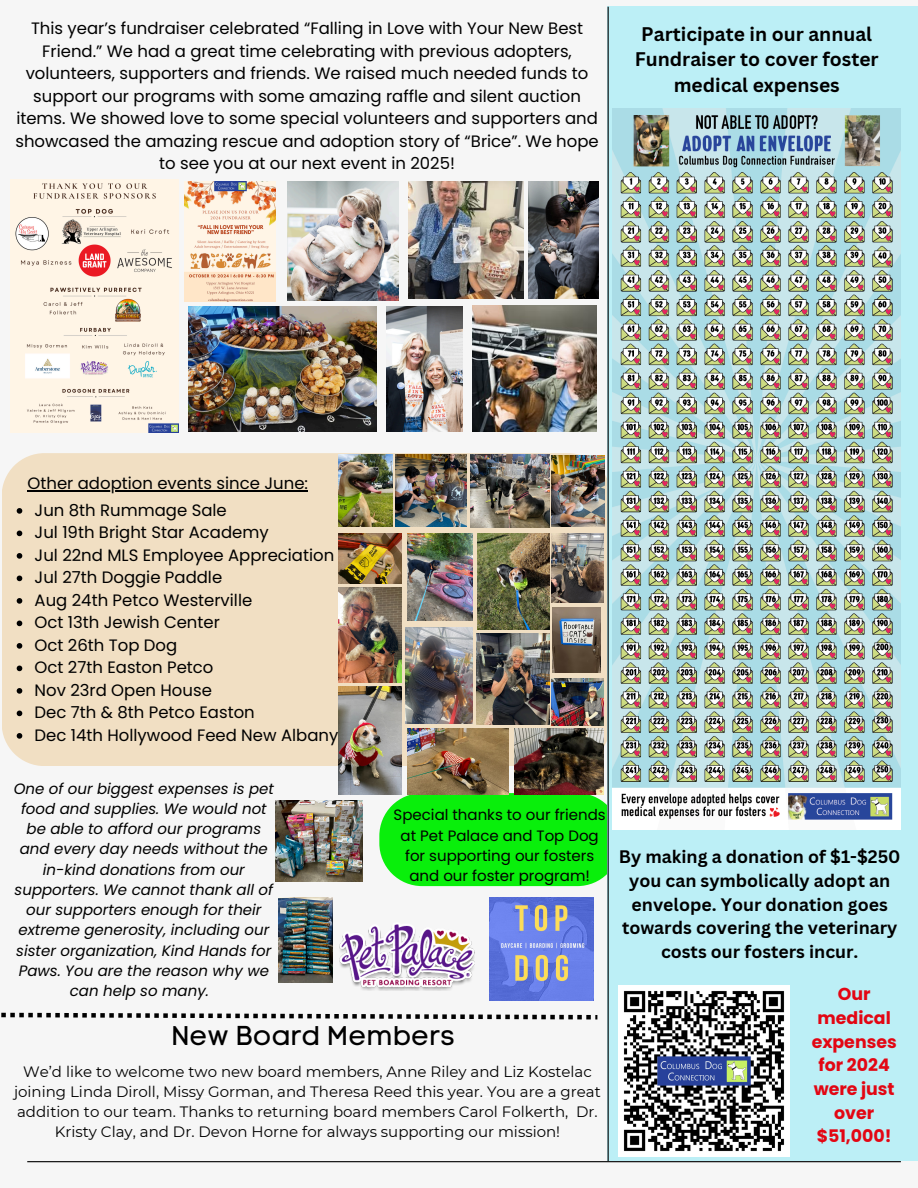
<style>
.page{position:relative;width:918px;height:1188px;background:#f6f6f6}
.page>*{position:absolute;margin:0;border:0;box-sizing:border-box;transform-origin:0 0}
.t1{font:27px "Code Pro Normal LC";color:#000}
.t2{font:700 19.2px/25.8px "Canva Sans";color:#000;text-align:center}
.t3{font:700 17.7px/23.7px "Canva Sans";color:#000;text-align:center}
.t4{font:700 17.4px/23.7px "Poppins";color:#e30613;text-align:center}
.t5{font:16.5px/22.5px "Poppins";color:#000;text-align:center}
.t6{font:italic 15px/20.2px "Poppins";color:#000;text-align:center}
.t7{font:15px/20.2px "Montserrat";color:#000;text-align:center}
.t8{font:15px/20.2px "Poppins";color:#000;text-align:center}
</style>
<div class="page">
<div style="left:2px;top:453px;width:605px;height:313px;background:#f1dfc3"></div>
<div style="left:379px;top:793px;width:228px;height:93px;background:#09ef0b"></div>
<div style="left:607px;top:7px;width:311px;height:1154px;background:#bceff6"></div>
<hr style="left:27px;top:1161px;width:874px;height:1px;background:#000">
<hr style="left:608px;top:7px;width:1px;height:1154px;background:#000">
<hr style="left:18px;top:1096px;width:585px;height:1px;background:#fff">
<img style="left:613px;top:109px;width:288px;height:721px">
<svg style="left:1px;top:1013px;width:596px;height:6px"></svg>
<img style="left:619px;top:985px;width:171px;height:171px">
<img style="left:184px;top:182px;width:92px;height:119px">
<img style="left:473px;top:306px;width:123px;height:126px">
<img style="left:287px;top:182px;width:112px;height:118px">
<img style="left:409px;top:182px;width:114px;height:117px">
<img style="left:386px;top:307px;width:77px;height:124px">
<img style="left:339px;top:924px;width:135px;height:67px">
<img style="left:490px;top:897px;width:103px;height:104px">
<img style="left:470px;top:454px;width:79px;height:73px">
<img style="left:339px;top:454px;width:54px;height:72px">
<img style="left:396px;top:454px;width:71px;height:72px">
<img style="left:339px;top:534px;width:63px;height:49px">
<img style="left:408px;top:534px;width:65px;height:87px">
<img style="left:339px;top:587px;width:63px;height:96px">
<img style="left:477px;top:534px;width:72px;height:96px">
<img style="left:406px;top:627px;width:66px;height:97px">
<img style="left:339px;top:686px;width:63px;height:108px">
<img style="left:552px;top:455px;width:53px;height:71px">
<img style="left:476px;top:633px;width:73px;height:91px">
<img style="left:552px;top:534px;width:52px;height:69px">
<img style="left:552px;top:608px;width:49px;height:64px">
<img style="left:552px;top:678px;width:52px;height:48px">
<img style="left:408px;top:728px;width:101px;height:66px">
<img style="left:514px;top:728px;width:89px;height:66px">
<img style="left:279px;top:897px;width:54px;height:86px">
<img style="left:10px;top:179px;width:169px;height:253px">
<img style="left:188px;top:307px;width:188px;height:125px">
<img style="left:529px;top:182px;width:69px;height:117px">
<img style="left:276px;top:801px;width:86px;height:81px">
<hr style="left:28px;top:490px;width:280px;height:1px;background:#000">
<svg style="left:17px;top:508px;width:5px;height:6px"></svg>
<svg style="left:17px;top:531px;width:5px;height:5px"></svg>
<svg style="left:17px;top:553px;width:5px;height:6px"></svg>
<svg style="left:17px;top:576px;width:5px;height:5px"></svg>
<svg style="left:17px;top:598px;width:5px;height:6px"></svg>
<svg style="left:17px;top:621px;width:5px;height:5px"></svg>
<svg style="left:17px;top:643px;width:5px;height:6px"></svg>
<svg style="left:17px;top:666px;width:5px;height:5px"></svg>
<svg style="left:17px;top:688px;width:5px;height:6px"></svg>
<svg style="left:17px;top:711px;width:5px;height:5px"></svg>
<svg style="left:17px;top:733px;width:5px;height:6px"></svg>
<h2 class="t5" style="left:15px;top:17px;width:585px">This year’s fundraiser celebrated “Falling in Love with Your New Best Friend.” We had a great time celebrating with previous adopters, volunteers, supporters and friends. We raised much needed funds to support our programs with some amazing raffle and silent auction items. We showed love to some special volunteers and supporters and showcased the amazing rescue and adoption story of “Brice”. We hope to see you at our next event in 2025!</h2>
<h2 class="t2" style="left:635px;top:20px;width:245px">Participate in our annual<br>Fundraiser to cover foster medical expenses</h2>
<p class="t5" style="left:28px;top:472px;width:282px">Other adoption events since June:</p>
<p class="t5" style="left:35px;top:499px;width:194px">Jun 8th Rummage Sale</p>
<p class="t5" style="left:35px;top:521px;width:236px">Jul 19th Bright Star Academy</p>
<p class="t5" style="left:35px;top:544px;width:301px">Jul 22nd MLS Employee Appreciation</p>
<p class="t5" style="left:35px;top:566px;width:189px">Jul 27th Doggie Paddle</p>
<p class="t5" style="left:35px;top:589px;width:219px">Aug 24th Petco Westerville</p>
<p class="t5" style="left:35px;top:611px;width:187px">Oct 13th Jewish Center</p>
<p class="t5" style="left:35px;top:634px;width:144px">Oct 26th Top Dog</p>
<p class="t5" style="left:35px;top:656px;width:180px">Oct 27th Easton Petco</p>
<p class="t5" style="left:35px;top:679px;width:179px">Nov 23rd Open House</p>
<p class="t5" style="left:35px;top:701px;width:222px">Dec 7th &amp; 8th Petco Easton</p>
<p class="t5" style="left:35px;top:724px;width:305px">Dec 14th Hollywood Feed New Albany</p>
<p class="t6" style="left:14px;top:778px;width:262px">One of our biggest expenses is pet food and supplies. We would not be able to afford our programs and every day needs without the in-kind donations from our supporters. We cannot thank all of our supporters enough for their extreme generosity, including our sister organization, Kind Hands for<br>Paws. You are the reason why we can help so many.</p>
<p class="t8" style="left:394px;top:805px;width:214px">Special thanks to our friends at Pet Palace and Top Dog for supporting our fosters and our foster program!</p>
<p class="t1" style="left:171px;top:1019px;width:285px">New Board Members</p>
<p class="t7" style="left:14px;top:1061px;width:588px">We’d like to welcome two new board members, Anne Riley and Liz Kostelac joining Linda Diroll, Missy Gorman, and Theresa Reed this year. You are a great addition to our team. Thanks to returning board members Carol Folkerth, Dr.<br>Kristy Clay, and Dr. Devon Horne for always supporting our mission!</p>
<p class="t3" style="left:619px;top:845px;width:283px">By making a donation of $1-$250 you can symbolically adopt an envelope. Your donation goes towards covering the veterinary costs our fosters incur.</p>
<h2 class="t4" style="left:812px;top:982px;width:87px">Our medical expenses for 2024 were just over $51,000!</h2>
</div>
